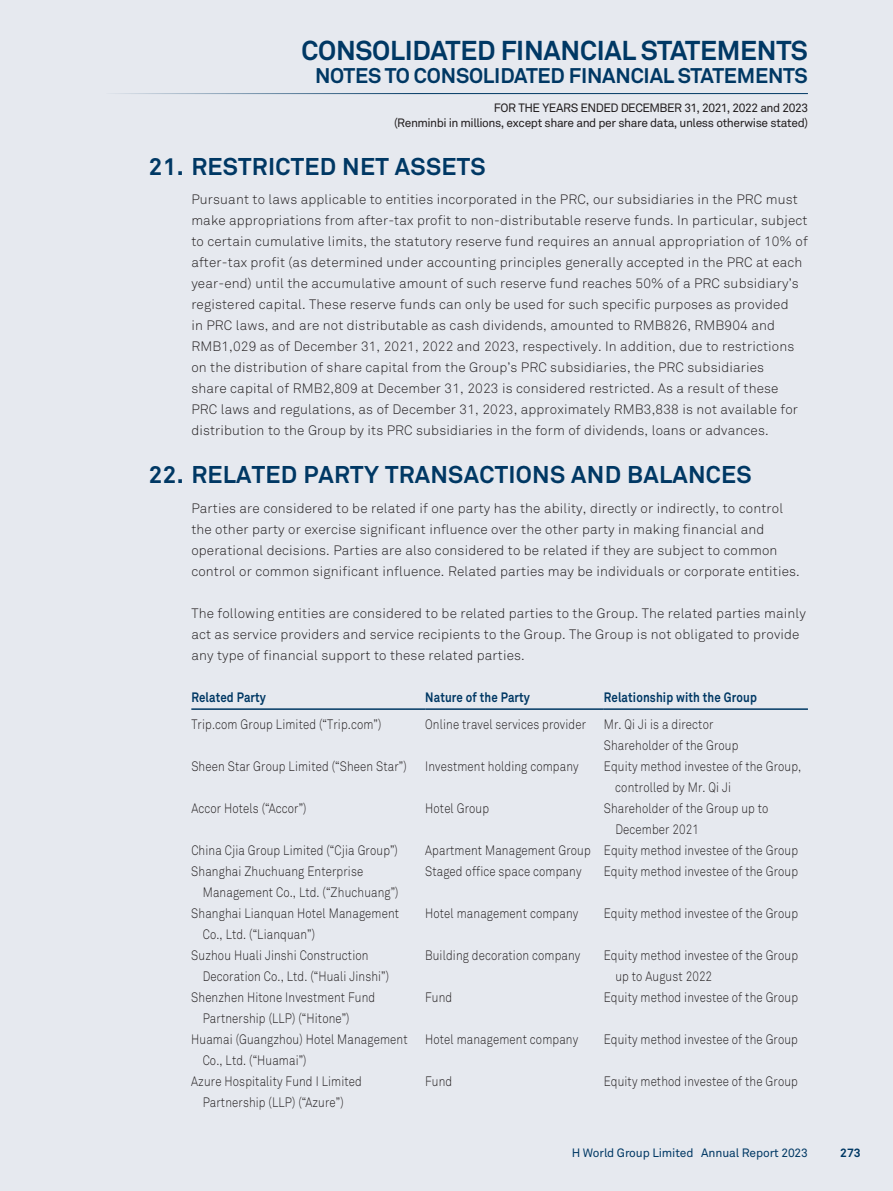
<style>
.page{position:relative;width:893px;height:1191px;background:#e6e9ef}
.page>*{position:absolute;margin:0;border:0;box-sizing:border-box;transform-origin:0 0}
.t1{font:700 27px "Akkurat Pro";letter-spacing:-.01em;color:#003864}
.t2{font:700 24px "Akkurat Pro";letter-spacing:.01em;color:#003864}
.t3{font:700 21px "Akkurat Pro";letter-spacing:-.01em;color:#003864}
.t4{font:13.5px/21px "Akkurat Light Pro";letter-spacing:.01em;color:#231f20}
.t5{font:13.5px/21px "Akkurat Light Pro";letter-spacing:.01em;color:#231f20;scale:.85 1}
.t6{font:700 13.5px "Akkurat Pro";letter-spacing:.01em;color:#003864;scale:.85 1}
.t7{font:12px/15px "Akkurat Pro";letter-spacing:-.035em;color:#231f20;text-align:right}
.t8{font:12px "Akkurat Pro";letter-spacing:-.01em;color:#003864}
.t9{font:700 12px "Akkurat Pro";color:#003864}
</style>
<div class="page">
<hr style="left:106px;top:93px;width:702px;height:1px;background:#003864">
<hr style="left:191px;top:708px;width:234px;height:2px;background:#003864">
<hr style="left:425px;top:708px;width:179px;height:2px;background:#003864">
<hr style="left:604px;top:708px;width:204px;height:2px;background:#003864">
<h1 class="t1" style="left:301px;top:34px;width:508px">CONSOLIDATED FINANCIAL STATEMENTS</h1>
<h3 class="t3" style="left:315px;top:62px;width:494px">NOTES TO CONSOLIDATED FINANCIAL STATEMENTS</h3>
<p class="t7" style="left:394px;top:101px;width:416px">FOR THE YEARS ENDED DECEMBER 31, 2021, 2022 and 2023<br>(Renminbi in millions, except share and per share data, unless otherwise stated)</p>
<h2 class="t2" style="left:149px;top:151px;width:338px">21. RESTRICTED NET ASSETS</h2>
<p class="t4" style="left:191px;top:189px;width:618px">Pursuant to laws applicable to entities incorporated in the PRC, our subsidiaries in the PRC must make appropriations from after-tax profit to non-distributable reserve funds. In particular, subject to certain cumulative limits, the statutory reserve fund requires an annual appropriation of 10% of after-tax profit (as determined under accounting principles generally accepted in the PRC at each year-end) until the accumulative amount of such reserve fund reaches 50% of a PRC subsidiary’s registered capital. These reserve funds can only be used for such specific purposes as provided<br>in PRC laws, and are not distributable as cash dividends, amounted to RMB826, RMB904 and RMB1,029 as of December 31, 2021, 2022 and 2023, respectively. In addition, due to restrictions on the distribution of share capital from the Group’s PRC subsidiaries, the PRC subsidiaries<br>share capital of RMB2,809 at December 31, 2023 is considered restricted. As a result of these<br>PRC laws and regulations, as of December 31, 2023, approximately RMB3,838 is not available for distribution to the Group by its PRC subsidiaries in the form of dividends, loans or advances.</p>
<h2 class="t2" style="left:149px;top:460px;width:604px">22. RELATED PARTY TRANSACTIONS AND BALANCES</h2>
<p class="t4" style="left:191px;top:498px;width:610px">Parties are considered to be related if one party has the ability, directly or indirectly, to control the other party or exercise significant influence over the other party in making financial and operational decisions. Parties are also considered to be related if they are subject to common control or common significant influence. Related parties may be individuals or corporate entities.</p>
<p class="t4" style="left:191px;top:603px;width:616px">The following entities are considered to be related parties to the Group. The related parties mainly act as service providers and service recipients to the Group. The Group is not obligated to provide any type of financial support to these related parties.</p>
<p class="t6" style="left:191px;top:688px;width:89px">Related Party</p>
<p class="t6" style="left:425px;top:688px;width:125px">Nature of the Party</p>
<p class="t6" style="left:604px;top:688px;width:182px">Relationship with the Group</p>
<p class="t5" style="left:191px;top:714px;width:225px">Trip.com Group Limited (“Trip.com”)</p>
<p class="t5" style="left:425px;top:714px;width:191px">Online travel services provider</p>
<p class="t5" style="left:604px;top:714px;width:160px">Mr. Qi Ji is a director<br>Shareholder of the Group</p>
<p class="t5" style="left:191px;top:756px;width:255px">Sheen Star Group Limited (“Sheen Star”)</p>
<p class="t5" style="left:425px;top:756px;width:182px">Investment holding company</p>
<p class="t5" style="left:615px;top:756px;width:220px;text-indent:-11px">Equity method investee of the Group, controlled by Mr. Qi Ji</p>
<p class="t5" style="left:191px;top:798px;width:137px">Accor Hotels (“Accor”)</p>
<p class="t5" style="left:425px;top:798px;width:77px">Hotel Group</p>
<p class="t5" style="left:615px;top:798px;width:182px;text-indent:-12px">Shareholder of the Group up to<br>December 2021</p>
<p class="t5" style="left:191px;top:840px;width:245px">China Cjia Group Limited (“Cjia Group”)</p>
<p class="t5" style="left:425px;top:840px;width:440px">Apartment Management Group Equity method investee of the Group</p>
<p class="t5" style="left:203px;top:861px;width:232px;text-indent:-11px">Shanghai Zhuchuang Enterprise<br>Management Co., Ltd. (“Zhuchuang”)</p>
<p class="t5" style="left:425px;top:861px;width:185px">Staged office space company</p>
<p class="t5" style="left:604px;top:861px;width:230px">Equity method investee of the Group</p>
<p class="t5" style="left:203px;top:903px;width:233px;text-indent:-11px">Shanghai Lianquan Hotel Management<br>Co., Ltd. (“Lianquan”)</p>
<p class="t5" style="left:425px;top:903px;width:182px">Hotel management company</p>
<p class="t5" style="left:604px;top:903px;width:230px">Equity method investee of the Group</p>
<p class="t5" style="left:203px;top:945px;width:221px;text-indent:-11px">Suzhou Huali Jinshi Construction<br>Decoration Co., Ltd. (“Huali Jinshi”)</p>
<p class="t5" style="left:425px;top:945px;width:184px">Building decoration company</p>
<p class="t5" style="left:615px;top:945px;width:216px;text-indent:-12px">Equity method investee of the Group up to August 2022</p>
<p class="t5" style="left:203px;top:987px;width:204px;text-indent:-11px">Shenzhen Hitone Investment Fund<br>Partnership (LLP) (“Hitone”)</p>
<p class="t5" style="left:425px;top:987px;width:33px">Fund</p>
<p class="t5" style="left:604px;top:987px;width:230px">Equity method investee of the Group</p>
<p class="t5" style="left:203px;top:1029px;width:243px;text-indent:-11px">Huamai (Guangzhou) Hotel Management<br>Co., Ltd. (“Huamai”)</p>
<p class="t5" style="left:425px;top:1029px;width:182px">Hotel management company</p>
<p class="t5" style="left:604px;top:1029px;width:230px">Equity method investee of the Group</p>
<p class="t5" style="left:191px;top:1071px;width:202px;text-align:center">Azure Hospitality Fund I Limited<br>Partnership (LLP) (“Azure”)</p>
<p class="t5" style="left:425px;top:1071px;width:33px">Fund</p>
<p class="t5" style="left:604px;top:1071px;width:230px">Equity method investee of the Group</p>
<p class="t8" style="left:572px;top:1145px;width:238px">H World Group Limited Annual Report 2023</p>
<p class="t9" style="left:840px;top:1145px;width:22px">273</p>
</div>
